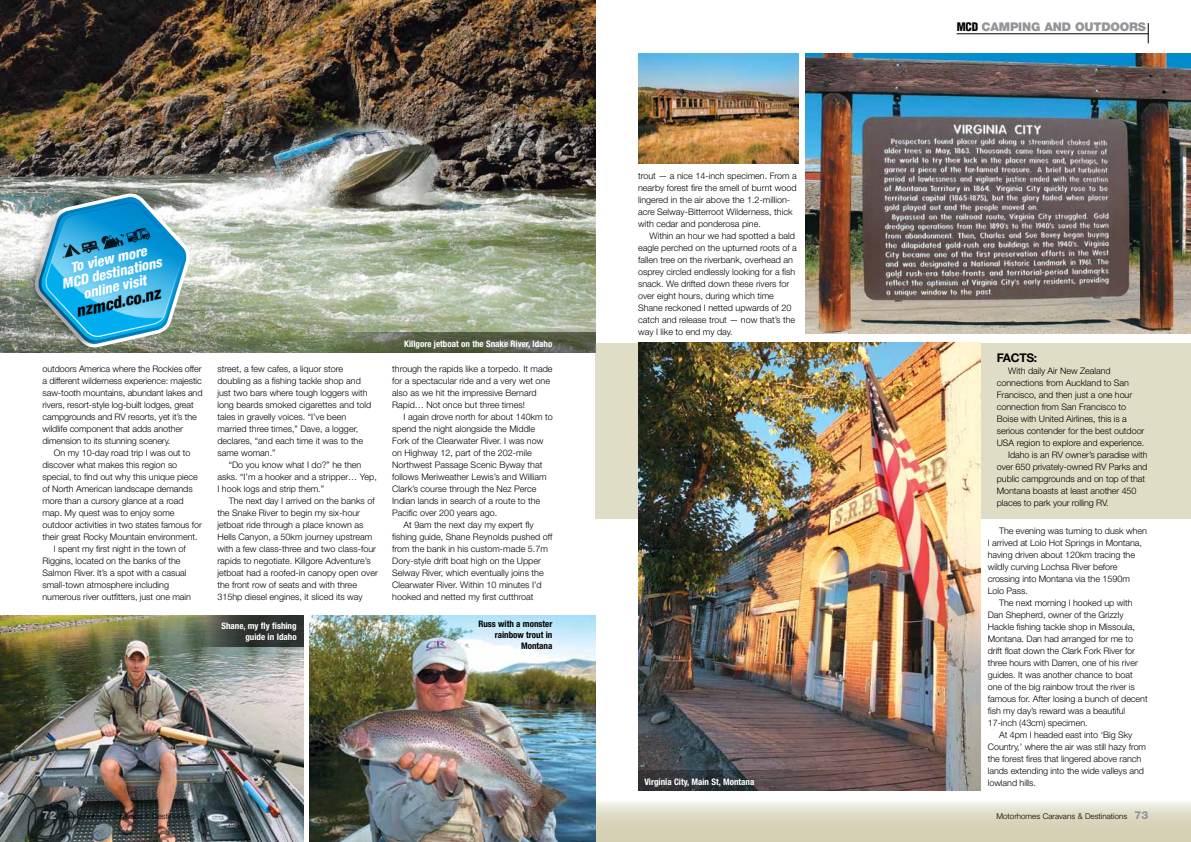
<style>
.page{position:relative;width:1191px;height:842px;background:#fff}
.page>*{position:absolute;margin:0;border:0;box-sizing:border-box;transform-origin:0 0}
.t1{font:italic 800 condensed 16.5px "Helvetica Neue";color:#000}
.t2{font:italic 800 condensed 14.2px/14.2px "Helvetica Neue";color:#fff;text-align:center}
.t3{font:900 12px "Helvetica Neue";letter-spacing:-.015em;color:#939598}
.t4{font:700 12px "Helvetica Neue";letter-spacing:-.03em;color:#000}
.t5{font:300 9px/12px "Helvetica Neue";letter-spacing:-.005em;color:#000}
.t6{font:700 condensed 9px/11px "Helvetica Neue";color:#fff;text-align:right}
.t7{font:700 condensed 9px/11px "Helvetica Neue";color:#000;text-align:right}
.t8{font:300 8px "Helvetica Neue";color:#000}
.s1{font-family:"Helvetica";font-stretch:condensed;font-size:11.5px;color:#000}
.s2{font-weight:800;font-size:11px;color:#939598}
</style>
<div class="page">
<svg style="left:595px;top:799px;width:596px;height:43px;background:#dedbc5"></svg>
<img style="left:0;top:0;width:595px;height:353px">
<img style="left:0;top:615px;width:303px;height:227px">
<img style="left:309px;top:615px;width:286px;height:227px">
<img style="left:638px;top:54px;width:160px;height:109px">
<div style="left:595px;top:343px;width:596px;height:175px;background:#e0ddc6"></div>
<img style="left:638px;top:343px;width:343px;height:448px">
<img style="left:806px;top:54px;width:385px;height:279px">
<div style="left:26px;top:196px;width:154px;height:152px;background:#000;opacity:.2"></div>
<div style="left:27px;top:255px;width:134px;height:92px;background:#000;opacity:.2"></div>
<img style="left:33px;top:194px;width:159px;height:156px">
<svg style="left:638px;top:771px;width:232px;height:20px;background:#494245"></svg>
<svg style="left:200px;top:615px;width:103px;height:32px;background:#3a3f39"></svg>
<svg style="left:327px;top:333px;width:268px;height:20px;background:#5b634b"></svg>
<svg style="left:1148px;top:23px;width:1px;height:20px"></svg>
<hr style="left:956px;top:34px;width:192px;height:1px;background:#000">
<h2 class="t2" style="left:57px;top:263px;width:104px;rotate:-13deg">To view more<br>MCD destinations online visit</h2>
<h1 class="t1" style="left:74px;top:302px;width:87px;rotate:-13deg">nzmcd.co.nz</h1>
<p class="t5" style="left:43px;top:363px;width:161px">outdoors America where the Rockies offer a different wilderness experience: majestic saw-tooth mountains, abundant lakes and rivers, resort-style log-built lodges, great campgrounds and RV resorts, yet it’s the wildlife component that adds another dimension to its stunning scenery.</p>
<p class="t5" style="left:54px;top:447px;width:138px">On my 10-day road trip I was out to</p>
<p class="t5" style="left:43px;top:459px;width:136px">discover what makes this region so</p>
<p class="t5" style="left:43px;top:471px;width:157px">special, to find out why this unique piece</p>
<p class="t5" style="left:43px;top:483px;width:152px">of North American landscape demands</p>
<p class="t5" style="left:43px;top:495px;width:143px">more than a cursory glance at a road</p>
<p class="t5" style="left:43px;top:507px;width:134px">map. My quest was to enjoy some</p>
<p class="t5" style="left:43px;top:519px;width:161px">outdoor activities in two states famous for</p>
<p class="t5" style="left:43px;top:531px;width:157px">their great Rocky Mountain environment.</p>
<p class="t5" style="left:54px;top:543px;width:133px">I spent my first night in the town of</p>
<p class="t5" style="left:43px;top:555px;width:139px">Riggins, located on the banks of the</p>
<p class="t5" style="left:43px;top:567px;width:145px">Salmon River. It’s a spot with a casual</p>
<p class="t5" style="left:43px;top:579px;width:128px">small-town atmosphere including</p>
<p class="t5" style="left:43px;top:591px;width:150px">numerous river outfitters, just one main</p>
<p class="t5" style="left:217px;top:363px;width:155px">street, a few cafes, a liquor store doubling as a fishing tackle shop and just two bars where tough loggers with long beards smoked cigarettes and told tales in gravelly voices. “I’ve been married three times,” Dave, a logger, declares, “and each time it was to the same woman.”</p>
<p class="t5" style="left:217px;top:459px;width:161px;text-indent:11px">“Do you know what I do?” he then asks. “I’m a hooker and a stripper… Yep,<br>I hook logs and strip them.”</p>
<p class="t5" style="left:217px;top:495px;width:162px;text-indent:11px">The next day I arrived on the banks of the Snake River to begin my six-hour jetboat ride through a place known as Hells Canyon, a 50km journey upstream with a few class-three and two class-four rapids to negotiate. Killgore Adventure’s jetboat had a roofed-in canopy open over the front row of seats and with three 315hp diesel engines, it sliced its way</p>
<p class="t6" style="left:221px;top:620px;width:77px">Shane, my fly fishing guide in Idaho</p>
<p class="t6" style="left:404px;top:338px;width:150px">Killgore jetboat on the Snake River, Idaho</p>
<p class="t5" style="left:392px;top:363px;width:162px">through the rapids like a torpedo. It made for a spectacular ride and a very wet one also as we hit the impressive Bernard Rapid… Not once but three times!</p>
<p class="t5" style="left:403px;top:411px;width:151px">I again drove north for about 140km to</p>
<p class="t5" style="left:392px;top:423px;width:144px">spend the night alongside the Middle</p>
<p class="t5" style="left:392px;top:435px;width:153px">Fork of the Clearwater River. I was now</p>
<p class="t5" style="left:392px;top:447px;width:141px">on Highway 12, part of the 202-mile</p>
<p class="t5" style="left:392px;top:459px;width:152px">Northwest Passage Scenic Byway that</p>
<p class="t5" style="left:392px;top:471px;width:156px">follows Meriweather Lewis’s and William</p>
<p class="t5" style="left:392px;top:483px;width:146px">Clark’s course through the Nez Perce</p>
<p class="t5" style="left:392px;top:495px;width:149px">Indian lands in search of a route to the</p>
<p class="t5" style="left:392px;top:507px;width:106px">Pacific over 200 years ago.</p>
<p class="t5" style="left:403px;top:519px;width:131px">At 9am the next day my expert fly</p>
<p class="t5" style="left:392px;top:531px;width:162px">fishing guide, Shane Reynolds pushed off</p>
<p class="t5" style="left:392px;top:543px;width:157px">from the bank in his custom-made 5.7m</p>
<p class="t5" style="left:392px;top:555px;width:150px">Dory-style drift boat high on the Upper</p>
<p class="t5" style="left:392px;top:567px;width:153px">Selway River, which eventually joins the</p>
<p class="t5" style="left:392px;top:579px;width:151px">Clearwater River. Within 10 minutes I’d</p>
<p class="t5" style="left:392px;top:591px;width:143px">hooked and netted my first cutthroat</p>
<p class="t7" style="left:478px;top:618px;width:76px">Russ with a monster rainbow trout in<br>Montana</p>
<p class="t5" style="left:638px;top:169px;width:160px">trout — a nice 14-inch specimen. From a nearby forest fire the smell of burnt wood lingered in the air above the 1.2-million&shy;acre Selway-Bitterroot Wilderness, thick with cedar and ponderosa pine.</p>
<p class="t5" style="left:638px;top:229px;width:160px;text-indent:11px">Within an hour we had spotted a bald eagle perched on the upturned roots of a fallen tree on the riverbank, overhead an osprey circled endlessly looking for a fish snack. We drifted down these rivers for over eight hours, during which time Shane reckoned I netted upwards of 20 catch and release trout — now that’s the way I like to end my day.</p>
<p class="t6" style="left:644px;top:776px;width:111px">Virginia City, Main St, Montana</p>
<h3 class="t3" style="left:956px;top:20px;width:191px"><span class="s1">MCD</span> CAMPING AND OUTDOORS</h3>
<h3 class="t4" style="left:997px;top:351px;width:42px">FACTS:</h3>
<p class="t5" style="left:1008px;top:365px;width:104px">With daily Air New Zealand</p>
<p class="t5" style="left:996px;top:377px;width:134px">connections from Auckland to San</p>
<p class="t5" style="left:996px;top:389px;width:137px">Francisco, and then just a one hour</p>
<p class="t5" style="left:996px;top:401px;width:131px">connection from San Francisco to</p>
<p class="t5" style="left:996px;top:413px;width:132px">Boise with United Airlines, this is a</p>
<p class="t5" style="left:996px;top:425px;width:149px">serious contender for the best outdoor</p>
<p class="t5" style="left:996px;top:437px;width:149px">USA region to explore and experience.</p>
<p class="t5" style="left:1008px;top:449px;width:141px">Idaho is an RV owner’s paradise with</p>
<p class="t5" style="left:996px;top:461px;width:152px">over 650 privately-owned RV Parks and</p>
<p class="t5" style="left:996px;top:473px;width:150px">public campgrounds and on top of that</p>
<p class="t5" style="left:996px;top:485px;width:141px">Montana boasts at least another 450</p>
<p class="t5" style="left:996px;top:497px;width:113px">places to park your rolling RV.</p>
<p class="t5" style="left:999px;top:524px;width:149px">The evening was turning to dusk when</p>
<p class="t5" style="left:987px;top:536px;width:156px">I arrived at Lolo Hot Springs in Montana,</p>
<p class="t5" style="left:987px;top:548px;width:149px">having driven about 120km tracing the</p>
<p class="t5" style="left:987px;top:560px;width:131px">wildly curving Lochsa River before</p>
<p class="t5" style="left:987px;top:572px;width:144px">crossing into Montana via the 1590m</p>
<p class="t5" style="left:987px;top:584px;width:42px">Lolo Pass.</p>
<p class="t5" style="left:999px;top:596px;width:135px">The next morning I hooked up with</p>
<p class="t5" style="left:987px;top:608px;width:137px">Dan Shepherd, owner of the Grizzly</p>
<p class="t5" style="left:987px;top:620px;width:149px">Hackle fishing tackle shop in Missoula,</p>
<p class="t5" style="left:987px;top:632px;width:147px">Montana. Dan had arranged for me to</p>
<p class="t5" style="left:987px;top:644px;width:149px">drift float down the Clark Fork River for</p>
<p class="t5" style="left:987px;top:656px;width:152px">three hours with Darren, one of his river</p>
<p class="t5" style="left:987px;top:668px;width:146px">guides. It was another chance to boat</p>
<p class="t5" style="left:987px;top:680px;width:149px">one of the big rainbow trout the river is</p>
<p class="t5" style="left:987px;top:692px;width:161px">famous for. After losing a bunch of decent</p>
<p class="t5" style="left:987px;top:704px;width:139px">fish my day’s reward was a beautiful</p>
<p class="t5" style="left:987px;top:716px;width:101px">17-inch (43cm) specimen.</p>
<p class="t5" style="left:999px;top:728px;width:135px">At 4pm I headed east into ‘Big Sky</p>
<p class="t5" style="left:987px;top:740px;width:160px">Country,’ where the air was still hazy from</p>
<p class="t5" style="left:987px;top:752px;width:155px">the forest fires that lingered above ranch</p>
<p class="t5" style="left:987px;top:764px;width:158px">lands extending into the wide valleys and</p>
<p class="t5" style="left:987px;top:776px;width:50px">lowland hills.</p>
<p class="t8" style="left:43px;top:811px;width:153px"><span class="s2">72</span> Motorhomes Caravans &amp; Destinations</p>
<p class="t8" style="left:996px;top:812px;width:153px">Motorhomes Caravans &amp; Destinations <span class="s2">73</span></p>
</div>
